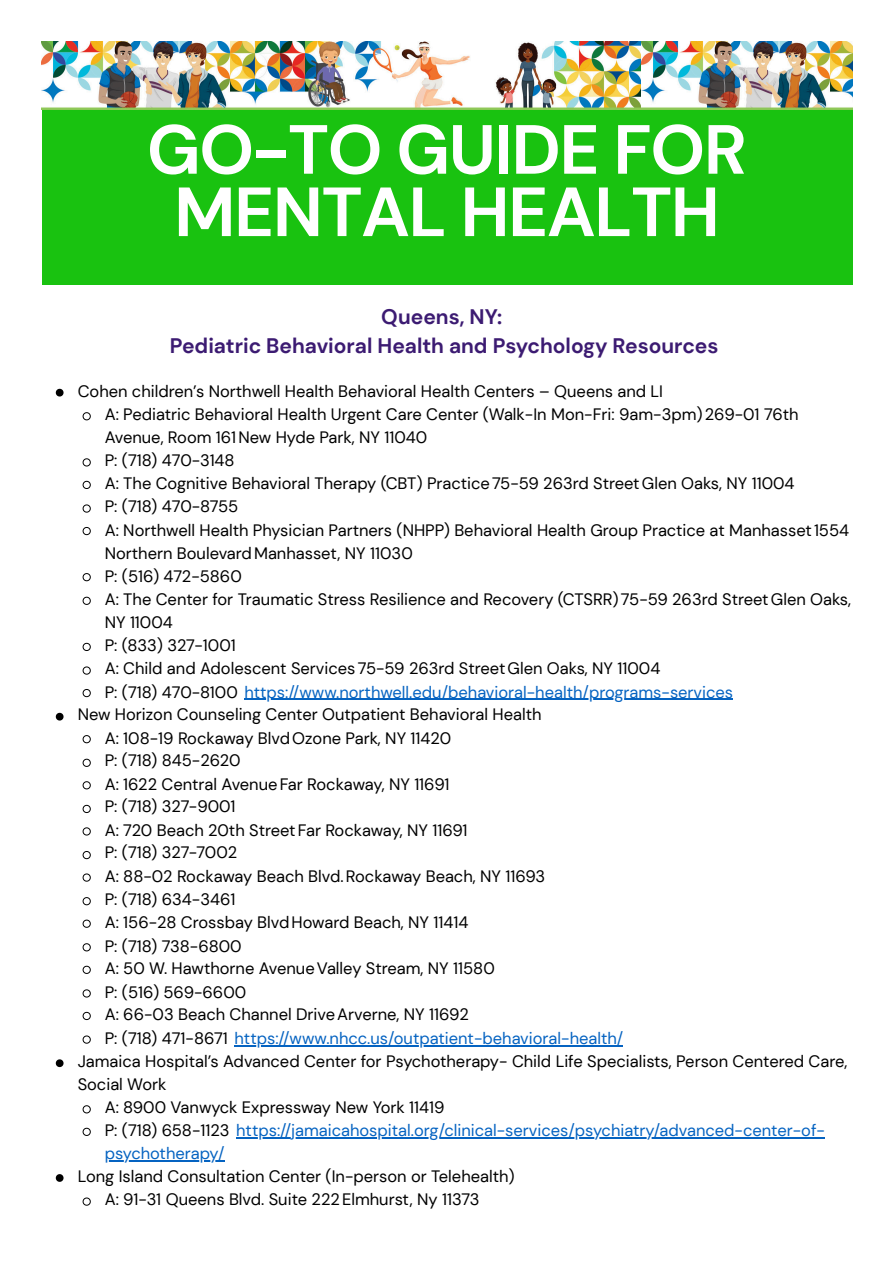
<style>
.page{position:relative;width:894px;height:1263px;background:#fff}
.page>*{position:absolute;margin:0;border:0;box-sizing:border-box;transform-origin:0 0}
.t1{font:700 69.45px/62.4px "DM Sans";letter-spacing:-.02em;color:#fff;text-align:center}
.t2{font:700 21px/29.2px "DM Sans";color:#3c1b72;text-align:center}
.t3{font:16.5px/23.7px "DM Sans";color:#000}
.t4{font:16.5px/22.5px "DM Sans";color:#0563c1}
.s1{color:#000}
</style>
<div class="page">
<div style="left:42px;top:42px;width:810px;height:243px;background:#19c210"></div>
<img style="left:42px;top:42px;width:810px;height:67px">
<svg style="left:56px;top:389px;width:7px;height:7px"></svg>
<svg style="left:82px;top:412px;width:9px;height:9px"></svg>
<svg style="left:82px;top:458px;width:9px;height:9px"></svg>
<svg style="left:82px;top:481px;width:9px;height:8px"></svg>
<svg style="left:82px;top:504px;width:9px;height:9px"></svg>
<svg style="left:82px;top:527px;width:9px;height:8px"></svg>
<svg style="left:82px;top:573px;width:9px;height:8px"></svg>
<svg style="left:82px;top:596px;width:9px;height:9px"></svg>
<svg style="left:82px;top:643px;width:9px;height:8px"></svg>
<svg style="left:82px;top:666px;width:9px;height:9px"></svg>
<svg style="left:82px;top:689px;width:9px;height:8px"></svg>
<hr style="left:244px;top:699px;width:489px;height:1px;background:#0563c1">
<svg style="left:56px;top:713px;width:7px;height:7px"></svg>
<svg style="left:82px;top:735px;width:9px;height:8px"></svg>
<svg style="left:82px;top:758px;width:9px;height:9px"></svg>
<svg style="left:82px;top:781px;width:9px;height:9px"></svg>
<svg style="left:82px;top:805px;width:9px;height:8px"></svg>
<svg style="left:82px;top:827px;width:9px;height:9px"></svg>
<svg style="left:82px;top:851px;width:9px;height:8px"></svg>
<svg style="left:82px;top:873px;width:9px;height:9px"></svg>
<svg style="left:82px;top:897px;width:9px;height:8px"></svg>
<svg style="left:82px;top:919px;width:9px;height:9px"></svg>
<svg style="left:82px;top:943px;width:9px;height:9px"></svg>
<svg style="left:82px;top:965px;width:9px;height:9px"></svg>
<svg style="left:82px;top:989px;width:9px;height:9px"></svg>
<svg style="left:82px;top:1012px;width:9px;height:8px"></svg>
<svg style="left:82px;top:1035px;width:9px;height:9px"></svg>
<hr style="left:234px;top:1045px;width:389px;height:1px;background:#0563c1">
<svg style="left:56px;top:1059px;width:7px;height:8px"></svg>
<svg style="left:82px;top:1105px;width:9px;height:9px"></svg>
<svg style="left:82px;top:1127px;width:9px;height:9px"></svg>
<hr style="left:236px;top:1137px;width:588px;height:1px;background:#0563c1">
<hr style="left:105px;top:1160px;width:119px;height:1px;background:#0563c1">
<svg style="left:56px;top:1174px;width:7px;height:8px"></svg>
<svg style="left:82px;top:1197px;width:9px;height:9px"></svg>
<p class="t1" style="left:147px;top:119px;width:601px">GO-TO GUIDE FOR<br>MENTAL HEALTH</p>
<h1 class="t2" style="left:170px;top:302px;width:550px">Queens, NY:<br>Pediatric Behavioral Health and Psychology Resources</h1>
<p class="t3" style="left:78px;top:380px;width:586px">Cohen children’s Northwell Health Behavioral Health Centers – Queens and LI</p>
<p class="t3" style="left:105px;top:402px;width:695px">A: Pediatric Behavioral Health Urgent Care Center (Walk-In Mon-Fri: 9am-3pm)269-01 76th<br>Avenue, Room 161New Hyde Park, NY 11040</p>
<p class="t3" style="left:105px;top:448px;width:131px">P: (718) 470-3148</p>
<p class="t3" style="left:105px;top:472px;width:691px">A: The Cognitive Behavioral Therapy (CBT) Practice75-59 263rd StreetGlen Oaks, NY 11004</p>
<p class="t3" style="left:105px;top:494px;width:135px">P: (718) 470-8755</p>
<p class="t3" style="left:105px;top:518px;width:745px">A: Northwell Health Physician Partners (NHPP) Behavioral Health Group Practice at Manhasset1554<br>Northern BoulevardManhasset, NY 11030</p>
<p class="t3" style="left:105px;top:564px;width:138px">P: (516) 472-5860</p>
<p class="t3" style="left:105px;top:588px;width:747px;line-height:22.5px">A: The Center for Traumatic Stress Resilience and Recovery (CTSRR)75-59 263rd StreetGlen Oaks,<br>NY 11004</p>
<p class="t3" style="left:105px;top:634px;width:132px">P: (833) 327-1001</p>
<p class="t3" style="left:105px;top:656px;width:557px">A: Child and Adolescent Services75-59 263rd StreetGlen Oaks, NY 11004</p>
<p class="t4" style="left:105px;top:681px;width:629px"><span class="s1">P: (718) 470-8100</span> https://www.northwell.edu/behavioral-health/programs-services</p>
<p class="t3" style="left:78px;top:703px;width:465px">New Horizon Counseling Center Outpatient Behavioral Health</p>
<p class="t3" style="left:105px;top:726px;width:348px">A: 108-19 Rockaway BlvdOzone Park, NY 11420</p>
<p class="t3" style="left:105px;top:749px;width:137px">P: (718) 845-2620</p>
<p class="t3" style="left:105px;top:772px;width:346px">A: 1622 Central AvenueFar Rockaway, NY 11691</p>
<p class="t3" style="left:105px;top:795px;width:132px">P: (718) 327-9001</p>
<p class="t3" style="left:105px;top:818px;width:364px">A: 720 Beach 20th StreetFar Rockaway, NY 11691</p>
<p class="t3" style="left:105px;top:841px;width:134px">P: (718) 327-7002</p>
<p class="t3" style="left:105px;top:865px;width:442px">A: 88-02 Rockaway Beach Blvd.Rockaway Beach, NY 11693</p>
<p class="t3" style="left:105px;top:887px;width:132px">P: (718) 634-3461</p>
<p class="t3" style="left:105px;top:911px;width:365px">A: 156-28 Crossbay BlvdHoward Beach, NY 11414</p>
<p class="t3" style="left:105px;top:934px;width:138px">P: (718) 738-6800</p>
<p class="t3" style="left:105px;top:957px;width:391px">A: 50 W. Hawthorne AvenueValley Stream, NY 11580</p>
<p class="t3" style="left:105px;top:980px;width:143px">P: (516) 569-6600</p>
<p class="t3" style="left:105px;top:1003px;width:365px">A: 66-03 Beach Channel DriveArverne, NY 11692</p>
<p class="t4" style="left:105px;top:1027px;width:520px"><span class="s1">P: (718) 471-8671</span> https://www.nhcc.us/outpatient-behavioral-health/</p>
<p class="t3" style="left:78px;top:1049px;width:771px">Jamaica Hospital’s Advanced Center for Psychotherapy- Child Life Specialists, Person Centered Care,<br>Social Work</p>
<p class="t3" style="left:105px;top:1095px;width:341px">A: 8900 Vanwyck Expressway New York 11419</p>
<p class="t4" style="left:105px;top:1119px;width:721px"><span class="s1">P: (718) 658-1123</span> https://jamaicahospital.org/clinical-services/psychiatry/advanced-center-of&shy;psychotherapy/</p>
<p class="t3" style="left:78px;top:1165px;width:438px">Long Island Consultation Center (In-person or Telehealth)</p>
<p class="t3" style="left:105px;top:1187px;width:376px">A: 91-31 Queens Blvd. Suite 222Elmhurst, Ny 11373</p>
</div>
